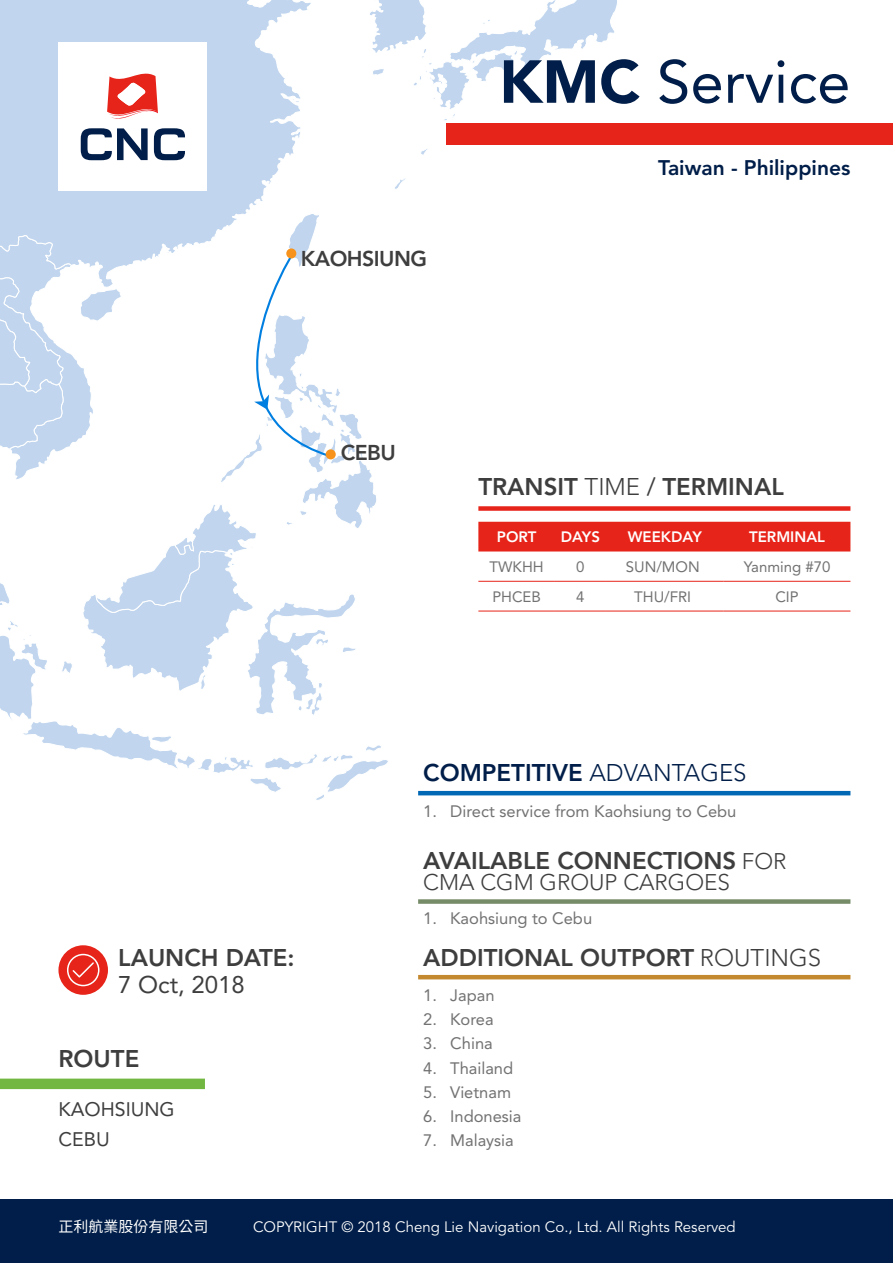
<style>
.page{position:relative;width:893px;height:1263px;background:#fff}
.page>*{position:absolute;margin:0;border:0;box-sizing:border-box;transform-origin:0 0}
.t1{font:60px "Avenir LT Std";color:#001e49}
.t2{font:800 24px "Avenir LT Std";color:#3e3e3f}
.t3{font:800 24px "Avenir LT Std";color:#001e49}
.t4{font:24px "Avenir LT Std";color:#3e3e3f}
.t5{font:300 22.5px "Avenir LT Std";color:#3e3e3f}
.t6{font:800 21.3px "Avenir LT Std";letter-spacing:-.025em;color:#3e3e3f}
.t7{font:800 21px "Avenir LT Std";color:#001e49}
.t8{font:19.5px "Avenir LT Std";color:#3e3e3f}
.t9{font:16.5px "Avenir LT Std";color:#717271}
.t10{font:15px "Avenir LT Std";color:#fff}
.t11{font:15px "Avenir LT Std";color:#717271}
.t12{font:800 15px "Avenir LT Std";color:#fff}
.t13{font:15px "Noto Sans Mono CJ Ktc";color:#fff}
.s1{font-weight:900}
.s2{font-weight:300}
.s3{font-weight:400}
.s4{font-weight:300;font-size:22.5px}
</style>
<div class="page">
<svg style="left:521px;top:0;width:96px;height:68px"></svg>
<svg style="left:0;top:0;width:521px;height:212px"></svg>
<svg style="left:290px;top:97px;width:11px;height:8px"></svg>
<svg style="left:0;top:212px;width:388px;height:588px"></svg>
<div style="left:326px;top:449px;width:10px;height:10px;background:#f7931d;border-radius:50%"></div>
<div style="left:286px;top:248px;width:10px;height:10px;background:#f7931d;border-radius:50%"></div>
<div style="left:0;top:1199px;width:893px;height:64px;background:#001e49"></div>
<div style="left:446px;top:123px;width:447px;height:21px;background:#e72419"></div>
<div style="left:58px;top:43px;width:149px;height:148px;background:#fff"></div>
<svg style="left:107px;top:73px;width:51px;height:46px"></svg>
<svg style="left:81px;top:128px;width:67px;height:32px"></svg>
<svg style="left:154px;top:128px;width:31px;height:32px"></svg>
<div style="left:478px;top:522px;width:372px;height:29px;background:#e72419"></div>
<hr style="left:478px;top:581px;width:77px;height:1px;background:#e72419">
<hr style="left:555px;top:581px;width:51px;height:1px;background:#e72419">
<hr style="left:606px;top:581px;width:118px;height:1px;background:#e72419">
<hr style="left:724px;top:581px;width:126px;height:1px;background:#e72419">
<hr style="left:478px;top:611px;width:77px;height:1px;background:#e72419">
<hr style="left:555px;top:611px;width:51px;height:1px;background:#e72419">
<hr style="left:606px;top:611px;width:118px;height:1px;background:#e72419">
<hr style="left:724px;top:611px;width:126px;height:1px;background:#e72419">
<div style="left:478px;top:506px;width:372px;height:5px;background:#e72419"></div>
<hr style="left:418px;top:791px;width:432px;height:4px;background:#0168b5">
<div style="left:0;top:1078px;width:205px;height:11px;background:#73b743"></div>
<div style="left:418px;top:899px;width:432px;height:5px;background:#768b68"></div>
<hr style="left:418px;top:975px;width:432px;height:4px;background:#c4892f">
<div style="left:58px;top:945px;width:50px;height:50px;background:#e72419;border-radius:50%"></div>
<svg style="left:67px;top:953px;width:33px;height:34px"></svg>
<p class="t1" style="left:499px;top:47px;width:353px"><span class="s1">KMC</span> Service</p>
<p class="t6" style="left:301px;top:246px;width:128px">KAOHSIUNG</p>
<p class="t7" style="left:658px;top:156px;width:194px">Taiwan - Philippines</p>
<p class="t6" style="left:341px;top:439px;width:57px">CEBU</p>
<p class="t2" style="left:478px;top:473px;width:307px">TRANSIT <span class="s2">TIME</span> <span class="s3">/</span> TERMINAL</p>
<p class="t12" style="left:497px;top:528px;width:41px">PORT</p>
<p class="t12" style="left:561px;top:528px;width:41px">DAYS</p>
<p class="t12" style="left:628px;top:528px;width:75px">WEEKDAY</p>
<p class="t12" style="left:749px;top:528px;width:77px">TERMINAL</p>
<p class="t11" style="left:490px;top:558px;width:56px">TWKHH</p>
<p class="t11" style="left:576px;top:558px;width:10px">0</p>
<p class="t11" style="left:626px;top:558px;width:75px">SUN/MON</p>
<p class="t11" style="left:744px;top:558px;width:88px">Yanming #70</p>
<p class="t11" style="left:492px;top:588px;width:50px">PHCEB</p>
<p class="t11" style="left:576px;top:588px;width:10px">4</p>
<p class="t11" style="left:634px;top:588px;width:58px">THU/FRI</p>
<p class="t11" style="left:775px;top:588px;width:25px">CIP</p>
<p class="t2" style="left:118px;top:943px;width:178px">LAUNCH DATE:</p>
<p class="t4" style="left:118px;top:970px;width:128px">7 Oct, 2018</p>
<p class="t2" style="left:58px;top:1044px;width:82px">ROUTE</p>
<p class="t8" style="left:58px;top:1097px;width:118px">KAOHSIUNG</p>
<p class="t8" style="left:58px;top:1127px;width:53px">CEBU</p>
<p class="t3" style="left:423px;top:758px;width:325px">COMPETITIVE <span class="s2">ADVANTAGES</span></p>
<p class="t9" style="left:423px;top:802px;width:315px">1. Direct service from Kaohsiung to Cebu</p>
<p class="t2" style="left:423px;top:847px;width:365px">AVAILABLE CONNECTIONS <span class="s4">FOR</span></p>
<p class="t5" style="left:423px;top:869px;width:308px">CMA CGM GROUP CARGOES</p>
<p class="t9" style="left:423px;top:908px;width:170px">1. Kaohsiung to Cebu</p>
<p class="t2" style="left:423px;top:943px;width:399px">ADDITIONAL OUTPORT <span class="s2">ROUTINGS</span></p>
<p class="t9" style="left:423px;top:986px;width:73px">1. Japan</p>
<p class="t9" style="left:423px;top:1010px;width:72px">2. Korea</p>
<p class="t9" style="left:423px;top:1034px;width:71px">3. China</p>
<p class="t9" style="left:423px;top:1058px;width:91px">4. Thailand</p>
<p class="t9" style="left:423px;top:1082px;width:89px">5. Vietnam</p>
<p class="t9" style="left:423px;top:1106px;width:100px">6. Indonesia</p>
<p class="t9" style="left:423px;top:1130px;width:92px">7. Malaysia</p>
<p class="t13" style="left:58px;top:1218px;width:151px">正利航業股份有限公司</p>
<p class="t10" style="left:253px;top:1218px;width:484px">COPYRIGHT © 2018 Cheng Lie Navigation Co., Ltd. All Rights Reserved</p>
</div>
